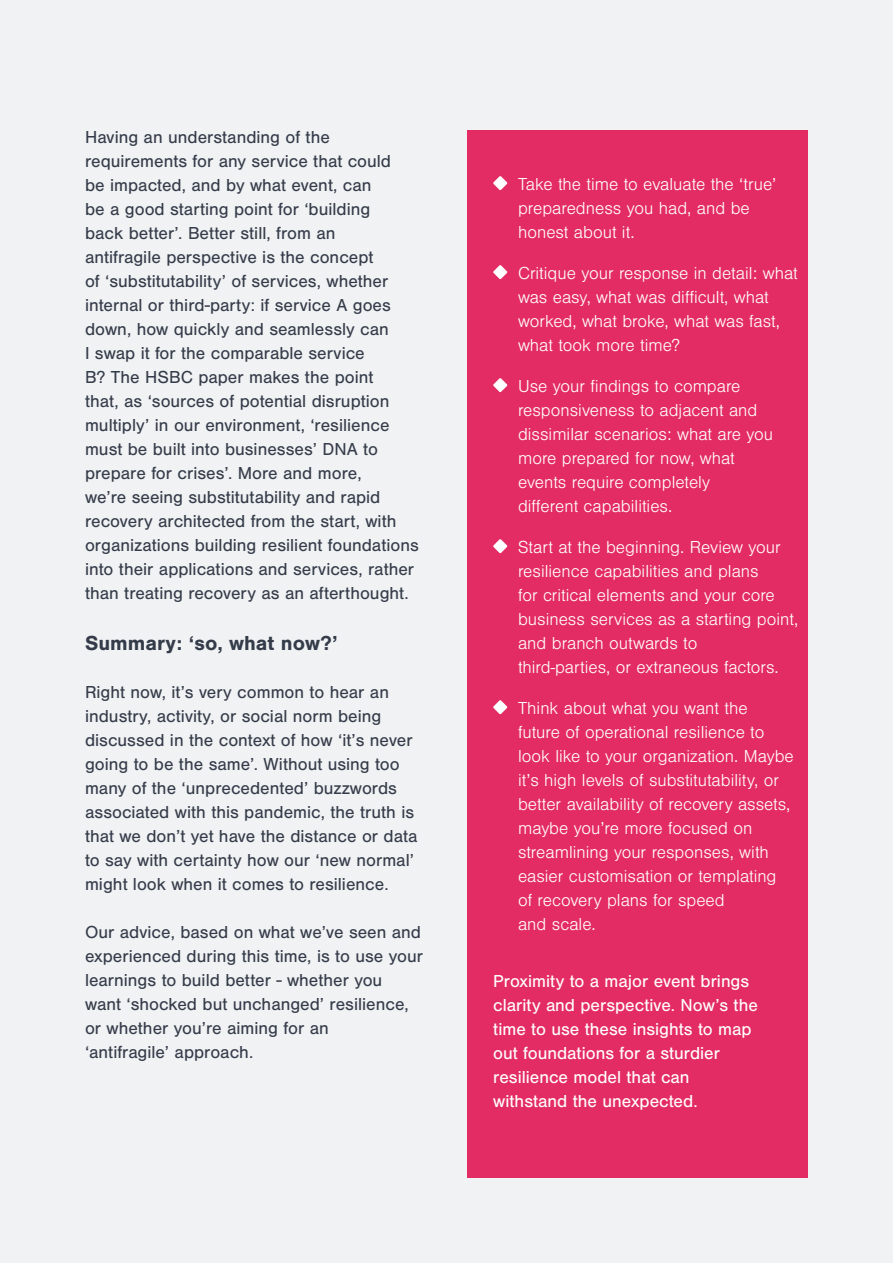
<style>
.page{position:relative;width:893px;height:1263px;background:#f0f2f4}
.page>*{position:absolute;margin:0;border:0;box-sizing:border-box;transform-origin:0 0}
.t1{font:700 21px "Nimbus San";color:#353c49}
.t2{font:18px/24px "Nimbus San";color:#353c49}
.t3{font:300 18px/24px "Nimbus San";color:#fff}
.t4{font:18px/24px "Nimbus San";color:#fff}
</style>
<div class="page">
<div style="left:468px;top:131px;width:340px;height:1047px;background:#e42c64"></div>
<svg style="left:493px;top:176px;width:14px;height:14px"></svg>
<svg style="left:493px;top:265px;width:14px;height:14px"></svg>
<svg style="left:493px;top:378px;width:14px;height:14px"></svg>
<svg style="left:493px;top:539px;width:14px;height:14px"></svg>
<svg style="left:493px;top:700px;width:14px;height:14px"></svg>
<p class="t2" style="left:85px;top:125px;width:335px">Having an understanding of the requirements for any service that could<br>be impacted, and by what event, can<br>be a good starting point for ‘building<br>back better’. Better still, from an<br>antifragile perspective is the concept<br>of ‘substitutability’ of services, whether internal or third-party: if service A goes down, how quickly and seamlessly can<br>I swap it for the comparable service<br>B? The HSBC paper makes the point<br>that, as ‘sources of potential disruption multiply’ in our environment, ‘resilience must be built into businesses’ DNA to prepare for crises’. More and more,<br>we’re seeing substitutability and rapid recovery architected from the start, with organizations building resilient foundations into their applications and services, rather than treating recovery as an afterthought.</p>
<p class="t1" style="left:85px;top:631px;width:254px">Summary: ‘so, what now?’</p>
<p class="t2" style="left:85px;top:680px;width:334px">Right now, it’s very common to hear an industry, activity, or social norm being discussed in the context of how ‘it’s never going to be the same’. Without using too many of the ‘unprecedented’ buzzwords associated with this pandemic, the truth is that we don’t yet have the distance or data to say with certainty how our ‘new normal’ might look when it comes to resilience.</p>
<p class="t2" style="left:85px;top:920px;width:339px">Our advice, based on what we’ve seen and experienced during this time, is to use your learnings to build better - whether you<br>want ‘shocked but unchanged’ resilience, or whether you’re aiming for an<br>‘antifragile’ approach.</p>
<p class="t3" style="left:518px;top:173px;width:260px">Take the time to evaluate the ‘true’ preparedness you had, and be honest about it.</p>
<p class="t3" style="left:518px;top:262px;width:281px">Critique your response in detail: what was easy, what was difficult, what worked, what broke, what was fast, what took more time?</p>
<p class="t3" style="left:518px;top:375px;width:257px">Use your findings to compare responsiveness to adjacent and dissimilar scenarios: what are you more prepared for now, what events require completely different capabilities.</p>
<p class="t3" style="left:518px;top:536px;width:282px">Start at the beginning. Review your resilience capabilities and plans<br>for critical elements and your core business services as a starting point, and branch outwards to<br>third-parties, or extraneous factors.</p>
<p class="t3" style="left:518px;top:697px;width:277px">Think about what you want the future of operational resilience to look like to your organization. Maybe it’s high levels of substitutability, or better availability of recovery assets, maybe you’re more focused on streamlining your responses, with easier customisation or templating of recovery plans for speed<br>and scale.</p>
<p class="t4" style="left:493px;top:969px;width:266px">Proximity to a major event brings clarity and perspective. Now’s the time to use these insights to map out foundations for a sturdier resilience model that can withstand the unexpected.</p>
</div>
